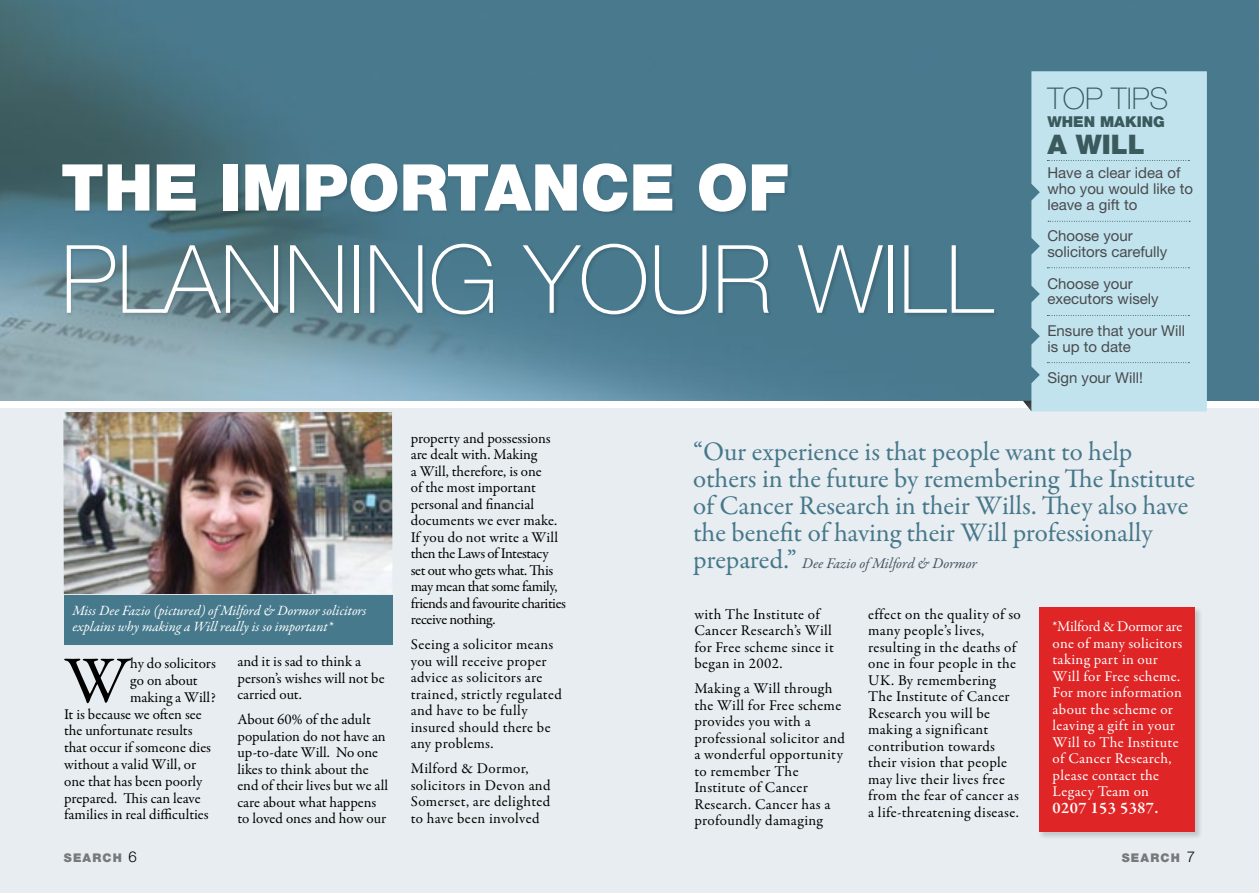
<style>
.page{position:relative;width:1259px;height:893px;background:#fff}
.page>*{position:absolute;margin:0;border:0;box-sizing:border-box;transform-origin:0 0}
.t1{font:100 94.5px "Helvetica Neue LT";color:#fff}
.t2{font:66.9px "Garamond Premr Pro";color:#000}
.t3{font:900 64.65px "Helvetica Neue LT";color:#fff}
.t4{font:100 30px "Helvetica Neue LT";color:#3b5a5e}
.t5{font:27px/27px "Garamond Premr Pro";letter-spacing:-.005em;color:#46778b}
.t6{font:900 27px "Helvetica Neue LT";color:#3b5a5e}
.t7{font:600 16.5px "Garamond Premr Pro";letter-spacing:.025em;color:#fff}
.t8{font:15px/16.5px "Garamond Premr Pro";letter-spacing:.015em;color:#000}
.t9{font:15px/16.5px "Garamond Premr Pro";letter-spacing:-.01em;color:#000}
.t10{font:15px/16.5px "Garamond Premr Pro";letter-spacing:-.005em;color:#000}
.t11{font:15px/16.5px "Garamond Premr Pro";letter-spacing:.02em;color:#fff}
.t12{font:15px/15.8px "Helvetica Neue LT";color:#4a4a4d}
.t13{font:italic 15px "Garamond Premr Pro";letter-spacing:-.005em;color:#455560}
.t14{font:900 15px "Helvetica Neue LT";color:#3b5a5e}
.t15{font:italic 14.25px/16.2px "Garamond Premr Pro";letter-spacing:-.005em;color:#fff}
.t16{font:900 12px "Helvetica Neue LT";letter-spacing:.1em;color:#77787b}
.s1{font-style:normal;font-size:27px;color:#46778b}
.s2{font-weight:300;font-size:15px;color:#000}
</style>
<div class="page">
<img style="left:0;top:0;width:1259px;height:401px">
<div style="left:0;top:408px;width:1259px;height:485px;background:#e7edf0"></div>
<div style="left:1039px;top:607px;width:163px;height:232px;background:#000;opacity:.16"></div>
<div style="left:1040px;top:608px;width:155px;height:224px;background:#df2526"></div>
<img style="left:63px;top:412px;width:329px;height:182px">
<div style="left:64px;top:596px;width:328px;height:49px;background:#46798c"></div>
<div style="left:60px;top:161px;width:938px;height:158px;background:#000;opacity:.12"></div>
<div style="left:1031px;top:71px;width:175px;height:340px;background:#c0e3ed"></div>
<svg style="left:1023px;top:401px;width:8px;height:10px"></svg>
<svg style="left:1047px;top:160px;width:142px;height:1px"></svg>
<svg style="left:1048px;top:221px;width:142px;height:1px"></svg>
<svg style="left:1047px;top:267px;width:142px;height:1px"></svg>
<svg style="left:1047px;top:315px;width:142px;height:1px"></svg>
<svg style="left:1047px;top:362px;width:142px;height:1px"></svg>
<h3 class="t3" style="left:61px;top:149px;width:202px">THE IMP</h3>
<h3 class="t3" style="left:348px;top:149px;width:145px">ORTANCE</h3>
<h3 class="t3" style="left:697px;top:149px;width:94px">OF</h3>
<h1 class="t1" style="left:61px;top:225px;width:160px">PLANNING</h1>
<h1 class="t1" style="left:524px;top:225px;width:470px">YOUR WILL</h1>
<h3 class="t4" style="left:1047px;top:81px;width:20px">TOP</h3>
<h3 class="t4" style="left:1111px;top:81px;width:59px">TIPS</h3>
<p class="t14" style="left:1047px;top:113px;width:119px">WHEN MAKING</p>
<h3 class="t6" style="left:1047px;top:128px;width:99px">AWILL</h3>
<p class="t12" style="left:1047px;top:165px;width:147px">Have a clear idea of who you would like to leave a gift to</p>
<p class="t12" style="left:1047px;top:228px;width:121px">Choose your solicitors carefully</p>
<p class="t12" style="left:1047px;top:275px;width:113px">Choose your executors wisely</p>
<p class="t12" style="left:1047px;top:322px;width:139px">Ensure that your Will is up to date</p>
<p class="t12" style="left:1047px;top:370px;width:97px">Sign your Will!</p>
<p class="t15" style="left:72px;top:603px;width:296px">Miss Dee Fazio (pictured) of Milford &amp; Dormor solicitors explains why making a Will really is so important*</p>
<h2 class="t2" style="left:64px;top:640px;width:67px">W</h2>
<p class="t8" style="left:130px;top:656px;width:87px">hy do solicitors</p>
<p class="t8" style="left:130px;top:672px;width:69px">go on about</p>
<p class="t10" style="left:130px;top:689px;width:87px">making a Will?</p>
<p class="t8" style="left:64px;top:706px;width:139px">It is because we often see</p>
<p class="t10" style="left:64px;top:723px;width:130px">the unfortunate results</p>
<p class="t8" style="left:64px;top:740px;width:148px">that occur if someone dies</p>
<p class="t8" style="left:64px;top:756px;width:133px">without a valid Will, or</p>
<p class="t10" style="left:64px;top:773px;width:140px">one that has been poorly</p>
<p class="t10" style="left:64px;top:790px;width:138px">prepared. This can leave</p>
<p class="t8" style="left:64px;top:807px;width:146px">families in real difficulties</p>
<p class="t8" style="left:237px;top:654px;width:149px">and it is sad to think a person’s wishes will not be carried out.</p>
<p class="t10" style="left:237px;top:712px;width:152px">About 60% of the adult population do not have an up-to-date Will. No one likes to think about the end of their lives but we all care about what happens to loved ones and how our</p>
<p class="t9" style="left:411px;top:430px;width:157px">property and possessions are dealt with. Making<br>a Will, therefore, is one<br>of the most important personal and financial documents we ever make.<br>If you do not write a Will then the Laws of Intestacy set out who gets what. This may mean that some family, friends and favourite charities receive nothing.</p>
<p class="t8" style="left:411px;top:637px;width:153px">Seeing a solicitor means you will receive proper advice as solicitors are trained, strictly regulated and have to be fully insured should there be any problems.</p>
<p class="t8" style="left:411px;top:761px;width:141px">Milford &amp; Dormor, solicitors in Devon and<br>Somerset, are delighted to have been involved</p>
<h3 class="t5" style="left:693px;top:438px;width:503px">“Our experience is that people want to help others in the future by remembering The Institute of Cancer Research in their Wills. They also have the benefit of having their Will professionally</h3>
<p class="t13" style="left:693px;top:553px;width:285px"><span class="s1">prepared.”</span> Dee Fazio of Milford &amp; Dormor</p>
<p class="t8" style="left:694px;top:606px;width:141px">with The Institute of<br>Cancer Research’s Will for Free scheme since it began in 2002.</p>
<p class="t8" style="left:694px;top:681px;width:152px">Making a Will through the Will for Free scheme provides you with a professional solicitor and a wonderful opportunity to remember The<br>Institute of Cancer<br>Research. Cancer has a profoundly damaging</p>
<p class="t8" style="left:868px;top:606px;width:154px">effect on the quality of so many people’s lives, resulting in the deaths of one in four people in the<br>UK. By remembering<br>The Institute of Cancer<br>Research you will be making a significant contribution towards their vision that people may live their lives free from the fear of cancer as a life-threatening disease.</p>
<p class="t11" style="left:1052px;top:619px;width:131px">*Milford &amp; Dormor are one of many solicitors taking part in our<br>Will for Free scheme.<br>For more information about the scheme or leaving a gift in your<br>Will to The Institute of Cancer Research, please contact the<br>Legacy Team on</p>
<p class="t7" style="left:1052px;top:798px;width:107px">0207 153 5387.</p>
<p class="t16" style="left:64px;top:851px;width:74px">SEARCH <span class="s2">6</span></p>
<p class="t16" style="left:1121px;top:851px;width:75px">SEARCH <span class="s2">7</span></p>
</div>
